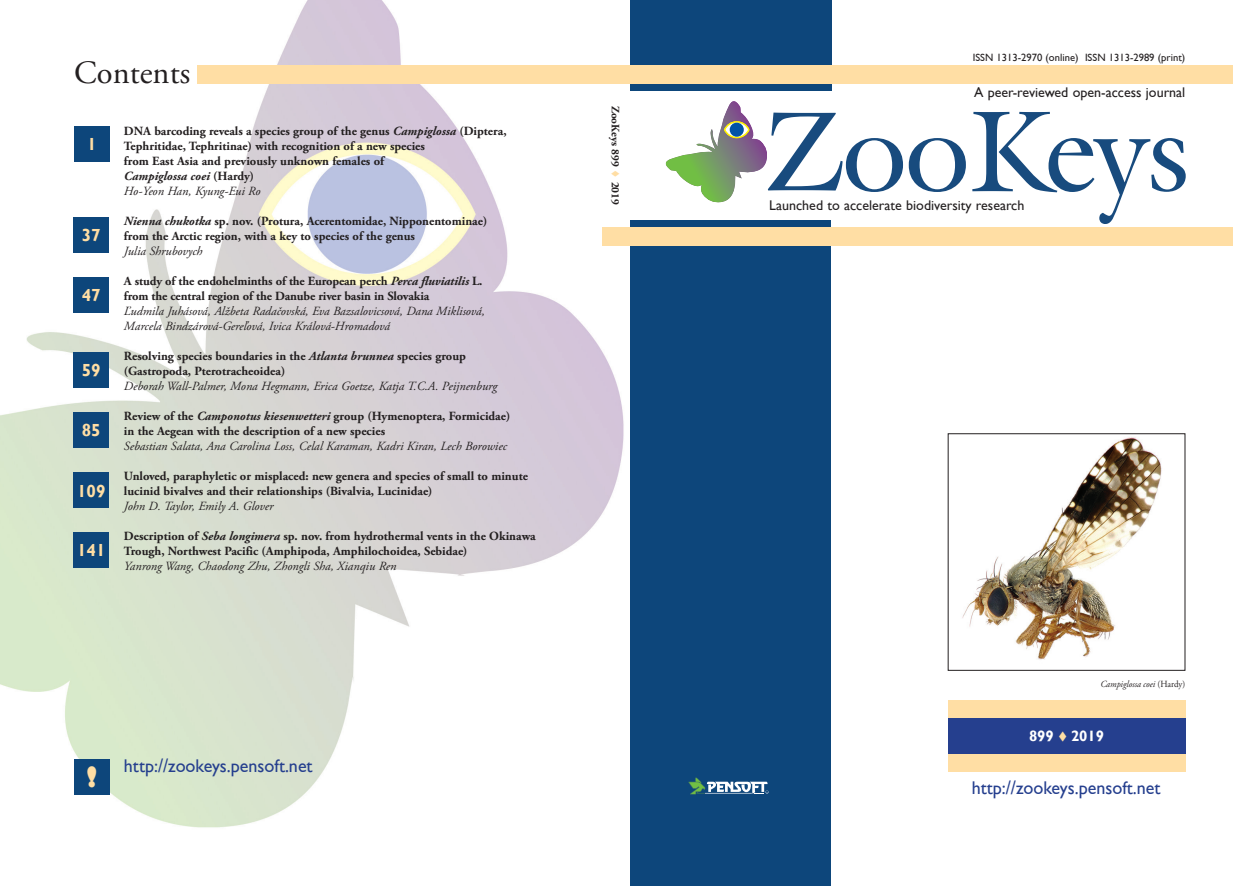
<style>
.page{position:relative;width:1233px;height:886px;background:#fff}
.page>*{position:absolute;margin:0;border:0;box-sizing:border-box;transform-origin:0 0}
.t1{font:32.5px "Adobe Garamond Pro";color:#231f20}
.t2{font:800 27.12px "Gill Sans";color:#ffdea4}
.t3{font:18.38px "Gill Sans";color:#253f8e}
.t4{font:700 17.5px "Gill Sans";color:#ffdea4}
.t5{font:700 15px "Gill Sans";color:#fff}
.t6{font:14px "Gill Sans";color:#231f20}
.t7{font:700 12.5px/15px "Adobe Garamond Pro";color:#231f20}
.t8{font:italic 12.5px/15px "Adobe Garamond Pro";color:#231f20}
.t9{font:700 11.25px "Adobe Garamond Pro";color:#231f20}
.t10{font:10.62px "Gill Sans";color:#231f20}
.t11{font:italic 9.38px "Adobe Garamond Pro";color:#231f20;scale:.95 1}
.s1{font-style:italic}
.s2{font-weight:400;font-style:italic}
.s3{color:#ffdea4}
.s4{font-style:normal}
</style>
<div class="page">
<img style="left:0;top:0;width:632px;height:828px">
<div style="left:630px;top:221px;width:201px;height:665px;background:#0d467b"></div>
<div style="left:630px;top:0;width:201px;height:91px;background:#0d467b"></div>
<svg style="left:688px;top:777px;width:80px;height:17px"></svg>
<div style="left:602px;top:228px;width:631px;height:18px;background:#ffdea4"></div>
<svg style="left:666px;top:101px;width:237px;height:102px"></svg>
<svg style="left:909px;top:138px;width:57px;height:54px"></svg>
<svg style="left:972px;top:112px;width:213px;height:112px"></svg>
<img style="left:962px;top:437px;width:200px;height:223px">
<div style="left:948px;top:433px;width:237px;height:238px;border:1px solid #231f20"></div>
<div style="left:74px;top:759px;width:36px;height:35px;background:#0d467b"></div>
<div style="left:74px;top:126px;width:36px;height:36px;background:#0d467b"></div>
<div style="left:74px;top:218px;width:35px;height:35px;background:#0d467b"></div>
<div style="left:74px;top:277px;width:35px;height:36px;background:#0d467b"></div>
<div style="left:74px;top:352px;width:35px;height:35px;background:#0d467b"></div>
<div style="left:74px;top:412px;width:35px;height:35px;background:#0d467b"></div>
<div style="left:74px;top:473px;width:35px;height:35px;background:#0d467b"></div>
<div style="left:74px;top:532px;width:35px;height:36px;background:#0d467b"></div>
<div style="left:948px;top:718px;width:237px;height:36px;background:#253f8e"></div>
<div style="left:948px;top:700px;width:237px;height:18px;background:#ffdea4"></div>
<div style="left:948px;top:753px;width:237px;height:18px;background:#ffdea4"></div>
<div style="left:197px;top:65px;width:1036px;height:19px;background:#ffdea4"></div>
<h1 class="t1" style="left:74px;top:53px;width:117px">Contents</h1>
<h3 class="t4" style="left:87px;top:134px;width:11px">1</h3>
<h3 class="t4" style="left:82px;top:225px;width:20px">37</h3>
<h3 class="t4" style="left:82px;top:285px;width:20px">47</h3>
<h3 class="t4" style="left:82px;top:359px;width:20px">59</h3>
<h3 class="t4" style="left:82px;top:419px;width:20px">85</h3>
<h3 class="t4" style="left:77px;top:480px;width:30px">109</h3>
<h3 class="t4" style="left:77px;top:540px;width:30px">141</h3>
<p class="t7" style="left:124px;top:124px;width:384px">DNA barcoding reveals a species group of the genus <span class="s1">Campiglossa</span> (Diptera, Tephritidae, Tephritinae) with recognition of a new species<br>from East Asia and previously unknown females of<br><span class="s1">Campiglossa coei</span> (Hardy)<br><span class="s2">Ho-Yeon Han, Kyung-Eui Ro</span></p>
<p class="t7" style="left:124px;top:214px;width:365px"><span class="s1">Nienna chukotka</span> sp. nov. (Protura, Acerentomidae, Nipponentominae) from the Arctic region, with a key to species of the genus</p>
<p class="t8" style="left:124px;top:244px;width:80px">Julia Shrubovych</p>
<p class="t7" style="left:124px;top:274px;width:360px">A study of the endohelminths of the European perch <span class="s1">Perca fluviatilis</span> L. from the central region of the Danube river basin in Slovakia</p>
<p class="t8" style="left:124px;top:304px;width:362px">Ľudmila Juhásová, Alžbeta Radačovská, Eva Bazsalovicsová, Dana Miklisová,<br>Marcela Bindzárová-Gereľová, Ivica Králová-Hromadová</p>
<p class="t7" style="left:124px;top:349px;width:343px">Resolving species boundaries in the <span class="s1">Atlanta brunnea</span> species group (Gastropoda, Pterotracheoidea)</p>
<p class="t8" style="left:124px;top:379px;width:375px">Deborah Wall-Palmer, Mona Hegmann, Erica Goetze, Katja T.C.A. Peijnenburg</p>
<p class="t7" style="left:124px;top:409px;width:388px">Review of the <span class="s1">Camponotus kiesenwetteri</span> group (Hymenoptera, Formicidae) in the Aegean with the description of a new species</p>
<p class="t8" style="left:124px;top:439px;width:384px">Sebastian Salata, Ana Carolina Loss, Celal Karaman, Kadri Kiran, Lech Borowiec</p>
<p class="t7" style="left:124px;top:469px;width:405px">Unloved, paraphyletic or misplaced: new genera and species of small to minute lucinid bivalves and their relationships (Bivalvia, Lucinidae)</p>
<p class="t8" style="left:124px;top:499px;width:151px">John D. Taylor, Emily A. Glover</p>
<p class="t7" style="left:124px;top:529px;width:413px">Description of <span class="s1">Seba longimera</span> sp. nov. from hydrothermal vents in the Okinawa<br>Trough, Northwest Pacific (Amphipoda, Amphilochoidea, Sebidae)</p>
<p class="t8" style="left:124px;top:559px;width:274px">Yanrong Wang, Chaodong Zhu, Zhongli Sha, Xianqiu Ren</p>
<p class="t9" style="left:622px;top:106px;width:101px;rotate:90deg">ZooKeys 899 <span class="s3">▼</span> 2019</p>
<h2 class="t2" style="left:87px;top:760px;width:12px">!</h2>
<h3 class="t3" style="left:124px;top:755px;width:190px">http://zookeys.pensoft.net</h3>
<p class="t10" style="left:972px;top:52px;width:214px">ISSN 1313-2970 (online) ISSN 1313-2989 (print)</p>
<p class="t6" style="left:974px;top:84px;width:213px">A peer-reviewed open-access journal</p>
<p class="t6" style="left:769px;top:197px;width:257px">Launched to accelerate biodiversity research</p>
<p class="t11" style="left:1100px;top:679px;width:91px">Campiglossa coei <span class="s4">(Hardy)</span></p>
<p class="t5" style="left:1029px;top:727px;width:77px">899 <span class="s3">▼</span> 2019</p>
<h3 class="t3" style="left:972px;top:777px;width:190px">http://zookeys.pensoft.net</h3>
</div>
